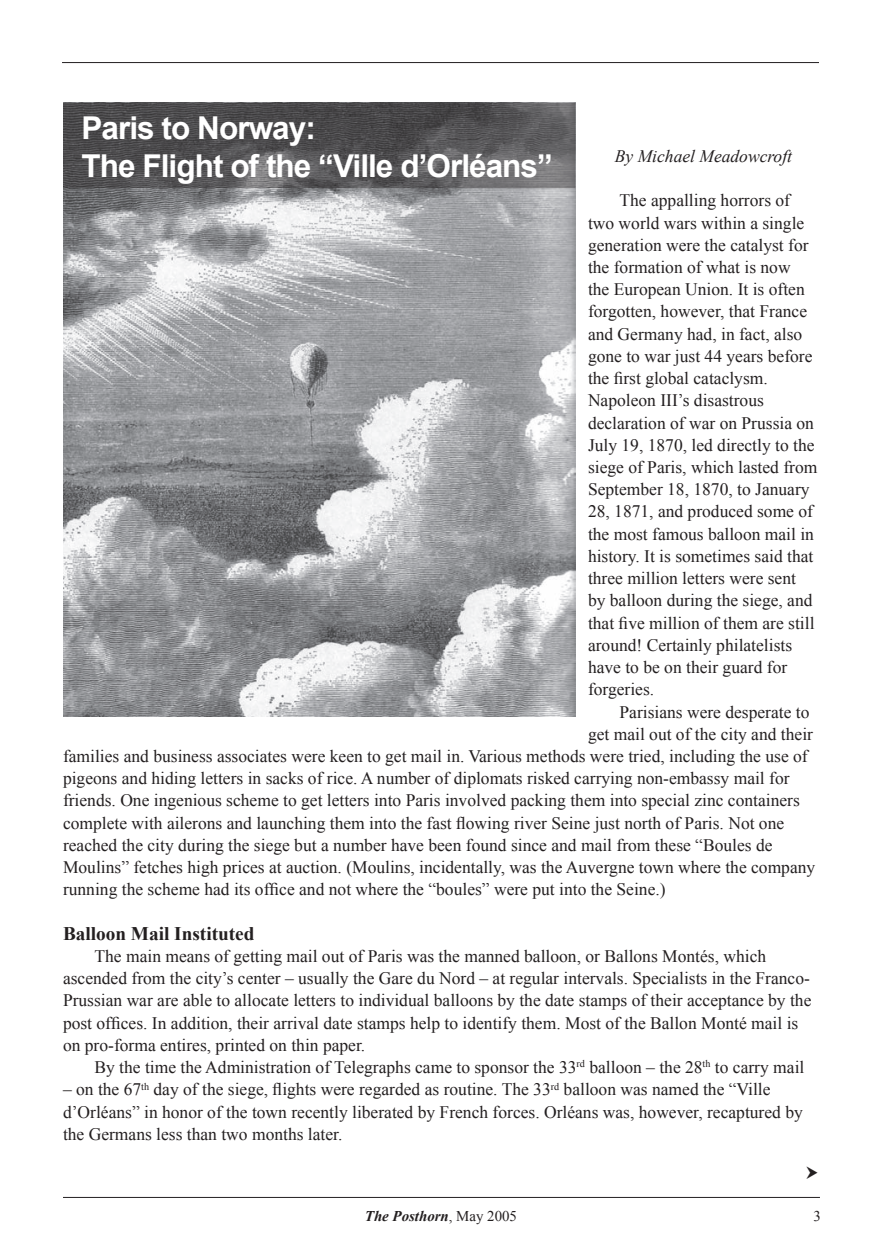
<style>
.page{position:relative;width:882px;height:1260px;background:#fff}
.page>*{position:absolute;margin:0;border:0;box-sizing:border-box;transform-origin:0 0}
.t1{font:700 31.5px/37.8px "Arial";letter-spacing:-.03em;color:#fff}
.t2{font:700 19.25px "Times New Roman";color:#231f20}
.t3{font:17.5px/22.2px "Times New Roman";color:#231f20}
.t4{font:italic 17.5px "Times New Roman";color:#231f20}
.t5{font:italic 700 14.88px "Times New Roman";color:#231f20}
.t6{font:14.88px "Times New Roman";color:#231f20}
.s1{font-weight:400;font-style:normal}
</style>
<div class="page">
<hr style="left:63px;top:1197px;width:757px;height:1px;background:#231f20">
<hr style="left:62px;top:62px;width:757px;height:1px;background:#231f20">
<img style="left:63px;top:188px;width:512px;height:528px">
<svg style="left:66px;top:106px;width:506px;height:79px;background:#555557"></svg>
<div style="left:63px;top:103px;width:512px;height:85px;border:2px solid #231f20"></div>
<h1 class="t1" style="left:81px;top:110px;width:473px">Paris to Norway:<br>The Flight of the “Ville d’Orléans”</h1>
<p class="t4" style="left:615px;top:144px;width:179px">By Michael Meadowcroft</p>
<p class="t3" style="left:588px;top:189px;width:231px;text-indent:32px">The appalling horrors of two world wars within a single generation were the catalyst for the formation of what is now<br>the European Union. It is often forgotten, however, that France and Germany had, in fact, also gone to war just 44 years before the first global cataclysm.<br>Napoleon III’s disastrous declaration of war on Prussia on<br>July 19, 1870, led directly to the siege of Paris, which lasted from<br>September 18, 1870, to January<br>28, 1871, and produced some of the most famous balloon mail in history. It is sometimes said that three million letters were sent by balloon during the siege, and that five million of them are still around! Certainly philatelists have to be on their guard for forgeries.</p>
<p class="t3" style="left:620px;top:700px;width:192px">Parisians were desperate to</p>
<p class="t3" style="left:588px;top:722px;width:227px">get mail out of the city and their</p>
<p class="t3" style="left:63px;top:745px;width:746px">families and business associates were keen to get mail in. Various methods were tried, including the use of</p>
<p class="t3" style="left:63px;top:767px;width:728px">pigeons and hiding letters in sacks of rice. A number of diplomats risked carrying non-embassy mail for</p>
<p class="t3" style="left:63px;top:789px;width:738px">friends. One ingenious scheme to get letters into Paris involved packing them into special zinc containers</p>
<p class="t3" style="left:63px;top:811px;width:723px">complete with ailerons and launching them into the fast flowing river Seine just north of Paris. Not one</p>
<p class="t3" style="left:63px;top:834px;width:711px">reached the city during the siege but a number have been found since and mail from these “Boules de</p>
<p class="t3" style="left:63px;top:856px;width:754px">Moulins” fetches high prices at auction. (Moulins, incidentally, was the Auvergne town where the company</p>
<p class="t3" style="left:63px;top:878px;width:604px">running the scheme had its office and not where the “boules” were put into the Seine.)</p>
<p class="t2" style="left:63px;top:920px;width:193px">Balloon Mail Instituted</p>
<p class="t3" style="left:63px;top:945px;width:750px;text-indent:32px">The main means of getting mail out of Paris was the manned balloon, or Ballons Montés, which ascended from the city’s center – usually the Gare du Nord – at regular intervals. Specialists in the Franco-Prussian war are able to allocate letters to individual balloons by the date stamps of their acceptance by the post offices. In addition, their arrival date stamps help to identify them. Most of the Ballon Monté mail is on pro-forma entires, printed on thin paper.</p>
<p class="t3" style="left:95px;top:1056px;width:711px">By the time the Administration of Telegraphs came to sponsor the 33<sup>rd</sup> balloon – the 28<sup>th</sup> to carry mail</p>
<p class="t3" style="left:63px;top:1078px;width:741px">– on the 67<sup>th</sup> day of the siege, flights were regarded as routine. The 33<sup>rd</sup> balloon was named the “Ville d’Orléans” in honor of the town recently liberated by French forces. Orléans was, however, recaptured by the Germans less than two months later.</p>
<p class="t5" style="left:365px;top:1206px;width:154px">The Posthorn<span class="s1">, May 2005</span></p>
<p class="t6" style="left:814px;top:1206px;width:9px">3</p>
</div>
